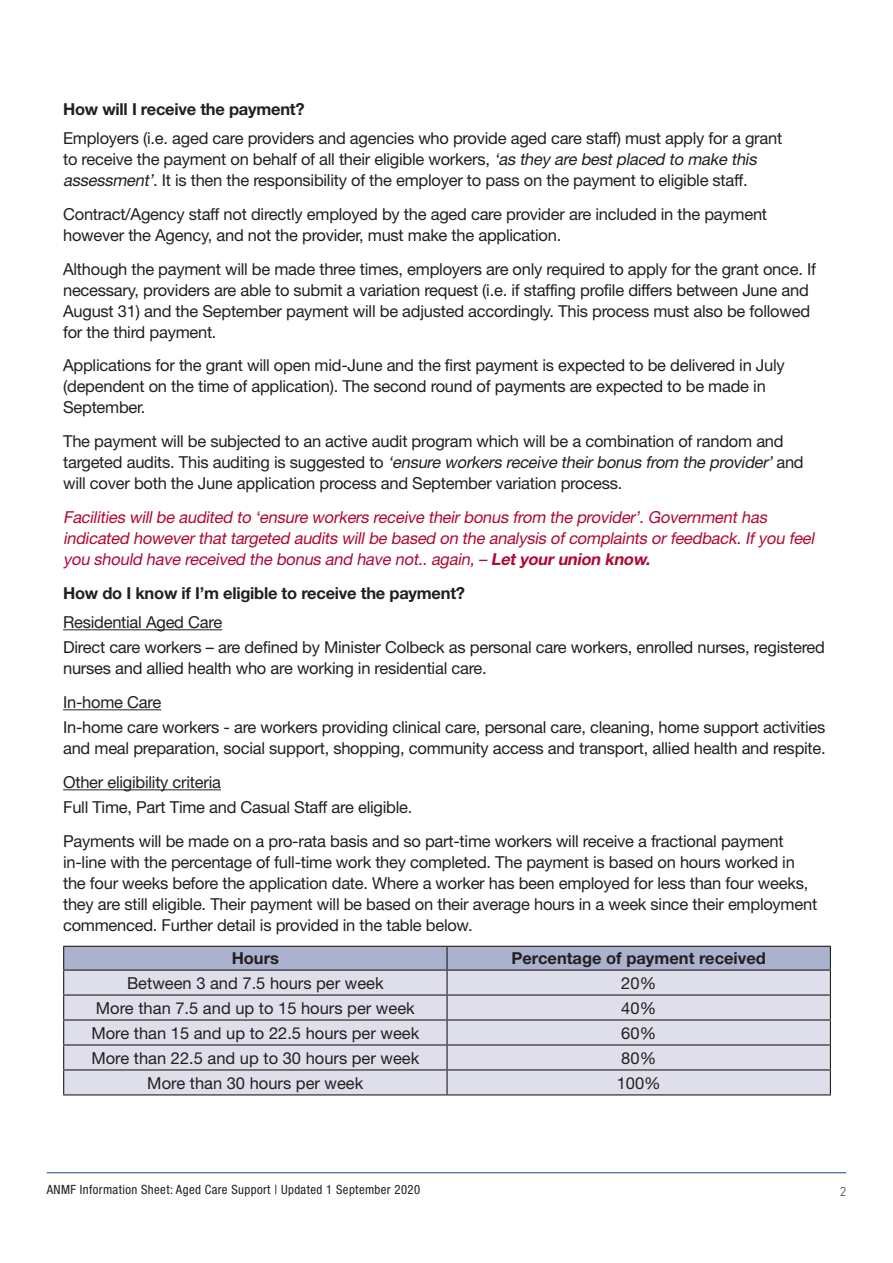
<style>
.page{position:relative;width:893px;height:1263px;background:#fff}
.page>*{position:absolute;margin:0;border:0;box-sizing:border-box;transform-origin:0 0}
.Body_copy{font:16.5px/21px "Helvetica Neue";letter-spacing:-.015em;color:#231f20}
.Body_copy-2{font:italic 16.5px/21px "Helvetica Neue";color:#b10834}
.Body_copy-3{font:700 16.5px "Helvetica Neue LT Std";letter-spacing:-.015em;color:#231f20}
.t1{font:condensed 12.75px "Helvetica Neue LT Std";letter-spacing:.03em;color:#231f20}
.t2{font:300 12.75px "DIN";color:#231f20}
.s1{font-style:italic}
.s2{font-family:"Helvetica Neue LT Std";font-weight:700}
</style>
<div class="page">
<hr style="left:47px;top:1172px;width:799px;height:1px;background:#164a83">
<hr style="left:63px;top:629px;width:159px;height:1px;background:#231f20">
<hr style="left:63px;top:709px;width:98px;height:1px;background:#231f20">
<hr style="left:63px;top:789px;width:158px;height:1px;background:#231f20">
<svg style="left:63px;top:946px;width:768px;height:148px;background:#d1d3e1"></svg>
<hr style="left:63px;top:1094px;width:384px;height:1px;background:#231f20">
<hr style="left:447px;top:1094px;width:384px;height:1px;background:#231f20">
<hr style="left:446px;top:947px;width:2px;height:22px;background:#231f20">
<hr style="left:63px;top:969px;width:384px;height:2px;background:#231f20">
<hr style="left:447px;top:969px;width:384px;height:2px;background:#231f20">
<hr style="left:446px;top:971px;width:2px;height:23px;background:#231f20">
<hr style="left:63px;top:994px;width:384px;height:1px;background:#231f20">
<hr style="left:447px;top:994px;width:384px;height:1px;background:#231f20">
<hr style="left:446px;top:995px;width:2px;height:24px;background:#231f20">
<hr style="left:63px;top:1019px;width:384px;height:1px;background:#231f20">
<hr style="left:447px;top:1019px;width:384px;height:1px;background:#231f20">
<hr style="left:446px;top:1020px;width:2px;height:24px;background:#231f20">
<hr style="left:63px;top:1044px;width:384px;height:1px;background:#231f20">
<hr style="left:447px;top:1044px;width:384px;height:1px;background:#231f20">
<hr style="left:446px;top:1045px;width:2px;height:24px;background:#231f20">
<hr style="left:63px;top:1069px;width:384px;height:1px;background:#231f20">
<hr style="left:447px;top:1069px;width:384px;height:1px;background:#231f20">
<hr style="left:446px;top:1070px;width:2px;height:24px;background:#231f20">
<p class="Body_copy-3" style="left:63px;top:98px;width:243px">How will I receive the payment?</p>
<p class="Body_copy" style="left:63px;top:127px;width:721px">Employers (i.e. aged care providers and agencies who provide aged care staff) must apply for a grant to receive the payment on behalf of all their eligible workers, <span class="s1">‘as they are bestplaced to make this assessment’</span>. It is then the responsibility of the employer to pass on the payment to eligible staff.</p>
<p class="Body_copy" style="left:63px;top:203px;width:705px">Contract/Agency staff not directly employed by the aged care provider are included in the payment however the Agency, and not the provider, must make the application.</p>
<p class="Body_copy" style="left:63px;top:258px;width:754px">Although the payment will be made three times, employers are only required to apply for the grant once. If necessary, providers are able to submit a variation request (i.e. if staffing profile differs between June and August 31) and the September payment will be adjusted accordingly. This process must also be followed for the third payment.</p>
<p class="Body_copy" style="left:63px;top:355px;width:723px">Applications for the grant will open mid-June and the first payment is expected to be delivered in July (dependent on the time of application). The second round of payments are expected to be made in<br>September.</p>
<p class="Body_copy" style="left:63px;top:430px;width:742px">The payment will be subjected to an active audit program which will be a combination of random and<br>t a rg et e d a u d i t s . T h i s a u d i t i n g i s s u g g e st e d t o <span class="s1">‘ensure workers receive theirbonus from the provider’</span>a n d will cover both the June application process and September variation process.</p>
<p class="Body_copy-2" style="left:63px;top:506px;width:756px">Facilities willbe audited to ‘ensure workers receive theirbonus from the provider’.Governmenthas indicated howeverthattargeted audits willbe based on the analysis ofcomplaints orfeedback.Ifyou feel you should have received the bonus and have not..again,– <span class="s2">Letyourunion know.</span></p>
<p class="Body_copy-3" style="left:63px;top:582px;width:403px">How do I know if I’m eligible to receive the payment?</p>
<p class="Body_copy" style="left:63px;top:611px;width:161px">Residential Aged Care</p>
<p class="Body_copy" style="left:63px;top:637px;width:763px">Direct care workers – are defined by Minister Colbeck as personal care workers, enrolled nurses, registered nurses and allied health who are working in residential care.</p>
<p class="Body_copy" style="left:63px;top:691px;width:100px">In-home Care</p>
<p class="Body_copy" style="left:63px;top:717px;width:764px">In-home care workers - are workers providing clinical care, personal care, cleaning, home support activities and meal preparation, social support, shopping, community access and transport, allied health and respite.</p>
<p class="Body_copy" style="left:63px;top:772px;width:159px">Other eligibility criteria</p>
<p class="Body_copy" style="left:63px;top:797px;width:351px">Full Time, Part Time and Casual Staff are eligible.</p>
<p class="Body_copy" style="left:63px;top:831px;width:756px">Payments will be made on a pro-rata basis and so part-time workers will receive a fractional payment in-line with the percentage of full-time work they completed. The payment is based on hours worked in the four weeks before the application date. Where a worker has been employed for less than four weeks, they are still eligible. Their payment will be based on their average hours in a week since their employment commenced. Further detail is provided in the table below.</p>
<p class="Body_copy-3" style="left:232px;top:948px;width:49px">Hours</p>
<p class="Body_copy-3" style="left:511px;top:948px;width:256px">Percentage of payment received</p>
<p class="Body_copy" style="left:127px;top:972px;width:258px">Between 3 and 7.5 hours per week</p>
<p class="Body_copy" style="left:621px;top:972px;width:36px">20%</p>
<p class="Body_copy" style="left:96px;top:997px;width:320px">More than 7.5 and up to 15 hours per week</p>
<p class="Body_copy" style="left:621px;top:997px;width:36px">40%</p>
<p class="Body_copy" style="left:91px;top:1022px;width:329px">More than 15 and up to 22.5 hours per week</p>
<p class="Body_copy" style="left:621px;top:1022px;width:36px">60%</p>
<p class="Body_copy" style="left:91px;top:1047px;width:329px">More than 22.5 and up to 30 hours per week</p>
<p class="Body_copy" style="left:621px;top:1047px;width:36px">80%</p>
<p class="Body_copy" style="left:147px;top:1072px;width:218px">More than 30 hours per week</p>
<p class="Body_copy" style="left:617px;top:1072px;width:46px">100%</p>
<p class="t1" style="left:47px;top:1182px;width:375px">ANMF Information Sheet: Aged Care Support | Updated 1 September 2020</p>
<p class="t2" style="left:840px;top:1183px;width:8px">2</p>
</div>
